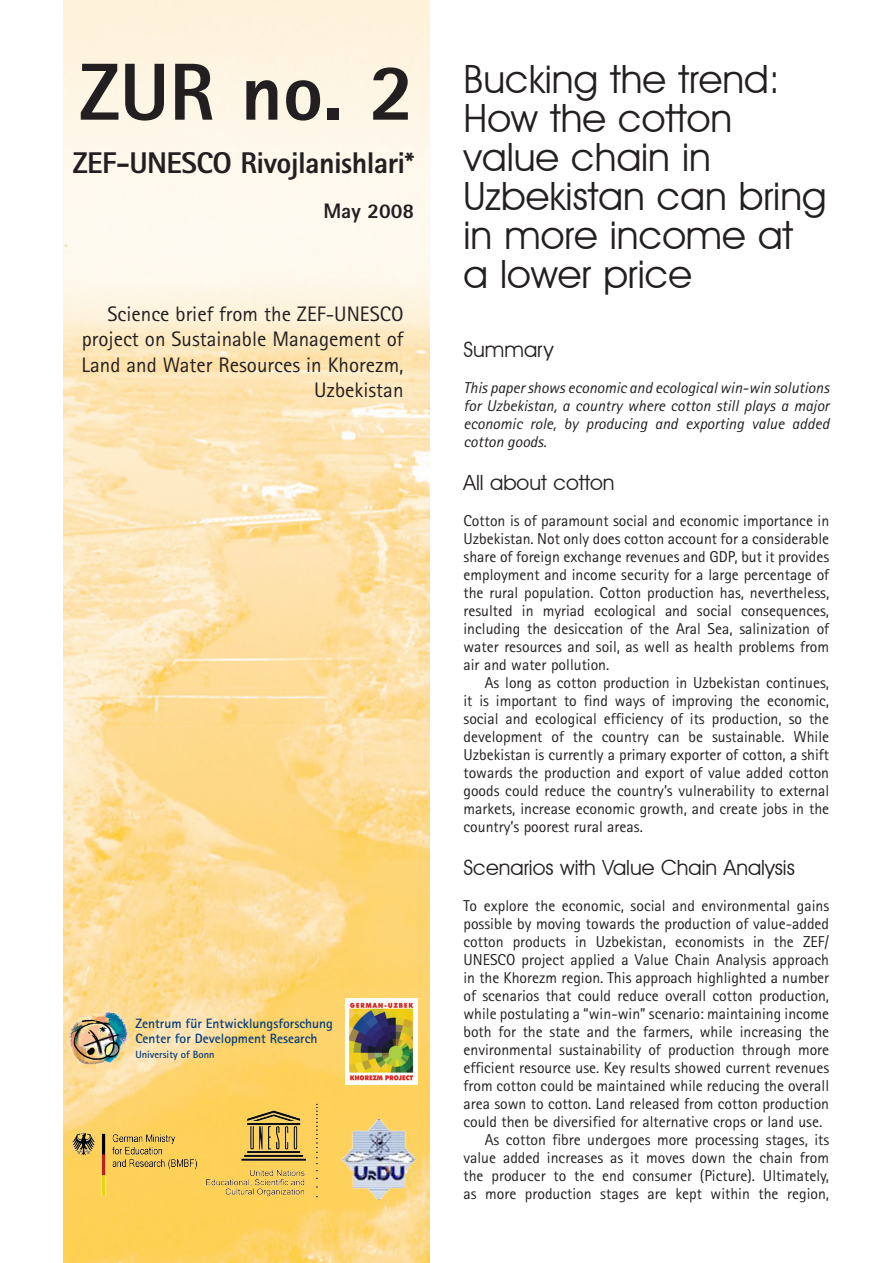
<style>
.page{position:relative;width:893px;height:1263px;background:#fff}
.page>*{position:absolute;margin:0;border:0;box-sizing:border-box;transform-origin:0 0}
.t1{font:800 81px "Rotis Sans Serif";color:#231f20}
.t2{font:39px/39px "Avant Garde IT Cby BT";color:#231f20}
.t3{font:800 30px "Rotis Sans Serif";letter-spacing:-.02em;color:#231f20}
.t4{font:21px/25.2px "Rotis Sans Serif";color:#231f20;text-align:right}
.t5{font:21px "Avant Garde IT Cby BT";color:#231f20}
.t6{font:800 21px "Rotis Sans Serif";color:#231f20}
.t7{font:15.75px/18px "Rotis Sans Serif";color:#231f20;text-align:justify}
.t8{font:italic 15.75px/18px "Rotis Sans Serif";color:#231f20;text-align:justify}
.t9{font:700 13.5px/15px "Rotis Sans Serif";color:#013d7d}
.t10{font:700 10.5px "Rotis Sans Serif";color:#013d7d}
</style>
<div class="page">
<img style="left:64px;top:1px;width:365px;height:1262px">
<img style="left:346px;top:999px;width:72px;height:85px">
<img style="left:200px;top:1090px;width:128px;height:109px">
<img style="left:66px;top:1123px;width:138px;height:74px">
<img style="left:341px;top:1119px;width:80px;height:80px">
<img style="left:68px;top:1010px;width:60px;height:55px">
<h1 class="t1" style="left:79px;top:41px;width:336px">ZUR no. 2</h1>
<h3 class="t3" style="left:73px;top:144px;width:343px">ZEF-UNESCO Rivojlanishlari*</h3>
<h3 class="t6" style="left:323px;top:198px;width:92px">May 2008</h3>
<h3 class="t4" style="left:82px;top:301px;width:323px">Science brief from the ZEF-UNESCO project on Sustainable Management of<br>Land and Water Resources in Khorezm,<br>Uzbekistan</h3>
<p class="t9" style="left:135px;top:1016px;width:199px">Zentrum für Entwicklungsforschung<br>Center for Development Research</p>
<p class="t10" style="left:135px;top:1048px;width:81px">University of Bonn</p>
<h2 class="t2" style="left:463px;top:60px;width:364px">Bucking the trend:<br>How the cotton value chain in<br>Uzbekistan can bring in more income at a lower price</h2>
<h3 class="t5" style="left:463px;top:337px;width:91px">Summary</h3>
<p class="t8" style="left:463px;top:379px;width:367px">This paper shows economic and ecological win-win solutions for Uzbekistan, a country where cotton still plays a major economic role, by producing and exporting value added cotton goods.</p>
<h3 class="t5" style="left:463px;top:470px;width:153px">All about cotton</h3>
<p class="t7" style="left:463px;top:512px;width:367px">Cotton is of paramount social and economic importance in Uzbekistan. Not only does cotton account for a considerable share of foreign exchange revenues and GDP, but it provides employment and income security for a large percentage of the rural population. Cotton production has, nevertheless, resulted in myriad ecological and social consequences, including the desiccation of the Aral Sea, salinization of water resources and soil, as well as health problems from air and water pollution.</p>
<p class="t7" style="left:463px;top:674px;width:367px;text-indent:21px">As long as cotton production in Uzbekistan continues, it is important to find ways of improving the economic, social and ecological efficiency of its production, so the development of the country can be sustainable. While Uzbekistan is currently a primary exporter of cotton, a shift towards the production and export of value added cotton goods could reduce the country’s vulnerability to external markets, increase economic growth, and create jobs in the country’s poorest rural areas.</p>
<h3 class="t5" style="left:463px;top:855px;width:333px">Scenarios with Value Chain Analysis</h3>
<p class="t7" style="left:463px;top:897px;width:367px">To explore the economic, social and environmental gains</p>
<p class="t7" style="left:463px;top:915px;width:367px">possible by moving towards the production of value-added</p>
<p class="t7" style="left:463px;top:933px;width:367px">cotton products in Uzbekistan, economists in the ZEF/</p>
<p class="t7" style="left:463px;top:951px;width:367px">UNESCO project applied a Value Chain Analysis approach</p>
<p class="t7" style="left:463px;top:969px;width:367px">in the Khorezm region. This approach highlighted a number</p>
<p class="t7" style="left:463px;top:987px;width:367px">of scenarios that could reduce overall cotton production,</p>
<p class="t7" style="left:463px;top:1005px;width:367px">while postulating a “win-win” scenario: maintaining income</p>
<p class="t7" style="left:463px;top:1023px;width:367px">both for the state and the farmers, while increasing the</p>
<p class="t7" style="left:463px;top:1041px;width:367px">environmental sustainability of production through more</p>
<p class="t7" style="left:463px;top:1059px;width:367px">efficient resource use. Key results showed current revenues</p>
<p class="t7" style="left:463px;top:1077px;width:367px">from cotton could be maintained while reducing the overall</p>
<p class="t7" style="left:463px;top:1095px;width:367px">area sown to cotton. Land released from cotton production</p>
<p class="t7" style="left:463px;top:1113px;width:360px">could then be diversified for alternative crops or land use.</p>
<p class="t7" style="left:485px;top:1131px;width:346px">As cotton fibre undergoes more processing stages, its</p>
<p class="t7" style="left:463px;top:1149px;width:367px">value added increases as it moves down the chain from</p>
<p class="t7" style="left:463px;top:1167px;width:367px">the producer to the end consumer (Picture). Ultimately,</p>
<p class="t7" style="left:463px;top:1185px;width:367px">as more production stages are kept within the region,</p>
</div>
